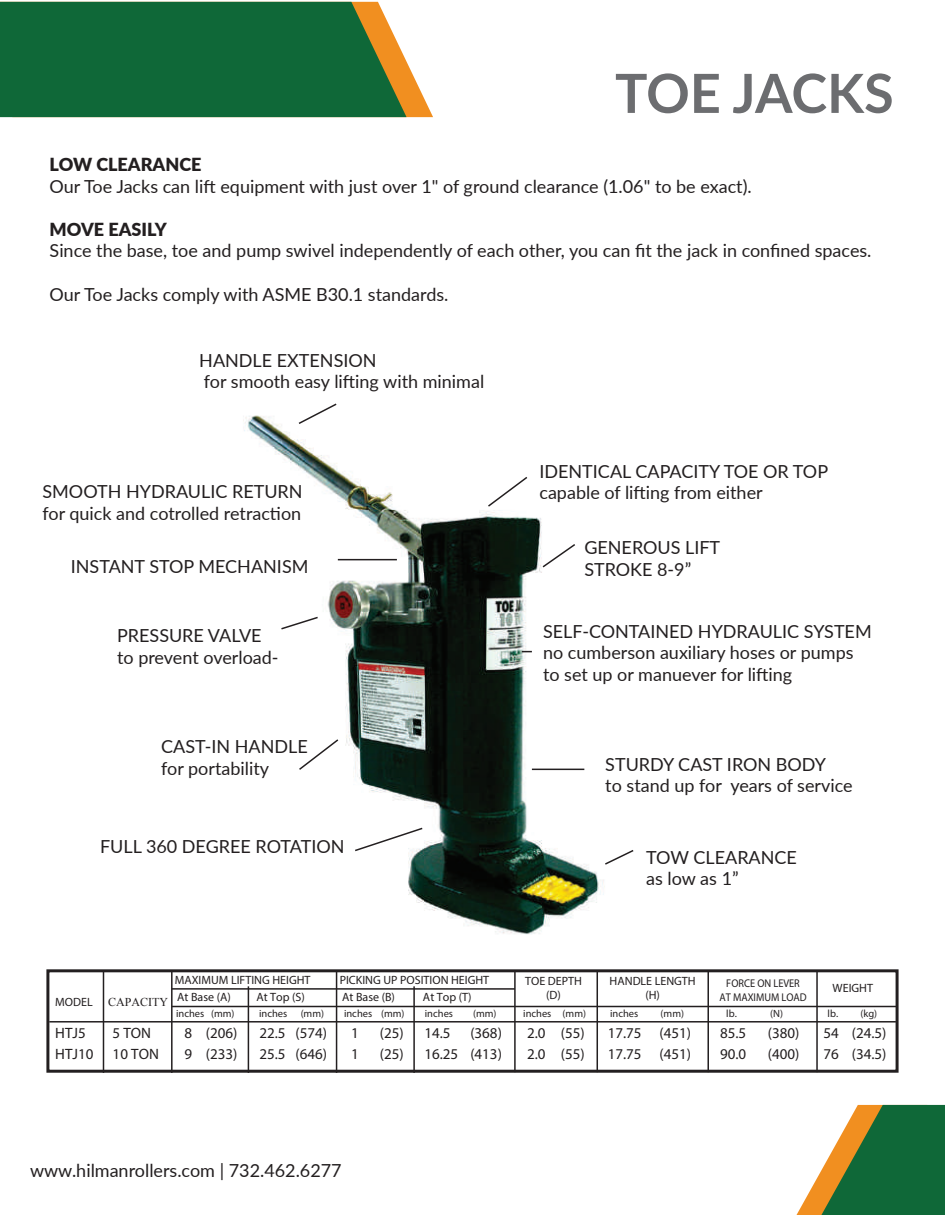
<style>
.page{position:relative;width:945px;height:1215px;background:#fff}
.page>*{position:absolute;margin:0;border:0;box-sizing:border-box;transform-origin:0 0}
.t1{font:700 54px "Lato";letter-spacing:-.005em;color:#6c6d70}
.t2{font:18px/21.6px "Lato";color:#231f20}
.t3{font:900 18px "Lato";color:#231f20}
.t4{font:15px "Myriad Pro";color:#231f20}
.t5{font:12px/14.4px "Myriad Pro";color:#231f20;text-align:center}
.t6{font:12px "Times New Roman";color:#231f20}
.t7{font:11.25px/13.5px "Myriad Pro";color:#231f20;text-align:center;scale:.92 1}
.t8{font:10.5px "Myriad Pro";color:#231f20}
</style>
<div class="page">
<img style="left:173px;top:415px;width:554px;height:597px">
<svg style="left:297px;top:403px;width:41px;height:22px"></svg>
<svg style="left:280px;top:616px;width:39px;height:15px"></svg>
<hr style="left:338px;top:559px;width:59px;height:1px;background:#231f20">
<svg style="left:541px;top:543px;width:36px;height:26px"></svg>
<svg style="left:486px;top:475px;width:43px;height:33px"></svg>
<hr style="left:532px;top:769px;width:52px;height:1px;background:#231f20">
<svg style="left:603px;top:849px;width:32px;height:17px"></svg>
<svg style="left:353px;top:827px;width:71px;height:25px"></svg>
<svg style="left:297px;top:738px;width:43px;height:33px"></svg>
<svg style="left:407px;top:63px;width:26px;height:54px"></svg>
<div style="left:0;top:2px;width:407px;height:115px;background:#0f6838"></div>
<svg style="left:796px;top:1105px;width:149px;height:110px"></svg>
<div style="left:46px;top:969px;width:853px;height:104px;border:3px solid #231f20"></div>
<hr style="left:49px;top:1021px;width:847px;height:2px;background:#231f20">
<hr style="left:172px;top:1006px;width:725px;height:1px;background:#231f20">
<hr style="left:172px;top:988px;width:343px;height:2px;background:#231f20">
<hr style="left:103px;top:972px;width:1px;height:101px;background:#231f20">
<hr style="left:171px;top:972px;width:2px;height:101px;background:#231f20">
<hr style="left:336px;top:972px;width:1px;height:101px;background:#231f20">
<hr style="left:413px;top:986px;width:2px;height:87px;background:#231f20">
<hr style="left:248px;top:986px;width:1px;height:87px;background:#231f20">
<hr style="left:514px;top:972px;width:2px;height:100px;background:#231f20">
<hr style="left:597px;top:972px;width:1px;height:100px;background:#231f20">
<hr style="left:707px;top:972px;width:2px;height:100px;background:#231f20">
<hr style="left:816px;top:972px;width:2px;height:100px;background:#231f20">
<h1 class="t1" style="left:615px;top:54px;width:280px">TOE JACKS</h1>
<p class="t3" style="left:50px;top:151px;width:153px">LOW CLEARANCE</p>
<p class="t2" style="left:50px;top:174px;width:704px">Our Toe Jacks can lift equipment with just over 1" of ground clearance (1.06" to be exact).</p>
<p class="t3" style="left:50px;top:216px;width:119px">MOVE EASILY</p>
<p class="t2" style="left:50px;top:239px;width:823px">Since the base, toe and pump swivel independently of each other, you can fit the jack in confined spaces.</p>
<p class="t2" style="left:50px;top:282px;width:400px">Our Toe Jacks comply with ASME B30.1 standards.</p>
<p class="t2" style="left:199px;top:349px;width:286px">HANDLE EXTENSION<br>for smooth easy lifting with minimal</p>
<p class="t2" style="left:43px;top:480px;width:262px">SMOOTH HYDRAULIC RETURN for quick and cotrolled retraction</p>
<p class="t2" style="left:71px;top:555px;width:239px">INSTANT STOP MECHANISM</p>
<p class="t2" style="left:117px;top:624px;width:163px">PRESSURE VALVE to prevent overload-</p>
<p class="t2" style="left:161px;top:735px;width:148px">CAST-IN HANDLE for portability</p>
<p class="t2" style="left:100px;top:835px;width:246px">FULL 360 DEGREE ROTATION</p>
<p class="t2" style="left:539px;top:460px;width:290px">IDENTICAL CAPACITY TOE OR TOP capable of lifting from either</p>
<p class="t2" style="left:584px;top:536px;width:137px">GENEROUS LIFT<br>STROKE 8-9”</p>
<p class="t2" style="left:543px;top:619px;width:330px">SELF-CONTAINED HYDRAULIC SYSTEM no cumberson auxiliary hoses or pumps to set up or manuever for lifting</p>
<p class="t2" style="left:605px;top:752px;width:249px">STURDY CAST IRON BODY<br>to stand up for years of service</p>
<p class="t2" style="left:646px;top:846px;width:152px">TOW CLEARANCE as low as 1”</p>
<p class="t5" style="left:175px;top:972px;width:137px;line-height:16.5px;text-align:left">MAXIMUM LIFTING HEIGHT<br>At Base (A)</p>
<p class="t5" style="left:256px;top:989px;width:50px">At Top (S)</p>
<p class="t5" style="left:55px;top:994px;width:39px">MODEL</p>
<p class="t6" style="left:108px;top:993px;width:61px">CAPACITY</p>
<p class="t5" style="left:340px;top:972px;width:151px;line-height:16.5px;text-align:left">PICKING UP POSITION HEIGHT<br>At Base (B)</p>
<p class="t5" style="left:423px;top:989px;width:50px">At Top (T)</p>
<p class="t5" style="left:525px;top:974px;width:58px">TOE DEPTH (D)</p>
<p class="t5" style="left:610px;top:974px;width:88px">HANDLE LENGTH (H)</p>
<p class="t5" style="left:833px;top:981px;width:42px">WEIGHT</p>
<p class="t7" style="left:719px;top:977px;width:97px">FORCE ON LEVER<br>AT MAXIMUM LOAD</p>
<p class="t8" style="left:176px;top:1007px;width:60px">inches (mm)</p>
<p class="t8" style="left:259px;top:1007px;width:30px">inches</p>
<p class="t8" style="left:301px;top:1007px;width:25px">(mm)</p>
<p class="t8" style="left:610px;top:1007px;width:30px">inches</p>
<p class="t8" style="left:661px;top:1007px;width:25px">(mm)</p>
<p class="t8" style="left:726px;top:1007px;width:12px">lb.</p>
<p class="t8" style="left:770px;top:1007px;width:14px">(N)</p>
<p class="t8" style="left:828px;top:1007px;width:51px">lb. (kg)</p>
<p class="t8" style="left:344px;top:1007px;width:62px">inches (mm)</p>
<p class="t8" style="left:425px;top:1007px;width:30px">inches</p>
<p class="t8" style="left:473px;top:1007px;width:25px">(mm)</p>
<p class="t8" style="left:523px;top:1007px;width:64px">inches (mm)</p>
<p class="t4" style="left:55px;top:1024px;width:32px">HTJ5</p>
<p class="t4" style="left:113px;top:1024px;width:40px">5 TON</p>
<p class="t4" style="left:185px;top:1024px;width:54px">8 (206)</p>
<p class="t4" style="left:259px;top:1024px;width:69px">22.5 (574)</p>
<p class="t4" style="left:351px;top:1024px;width:9px">1</p>
<p class="t4" style="left:380px;top:1024px;width:25px">(25)</p>
<p class="t4" style="left:424px;top:1024px;width:28px">14.5</p>
<p class="t4" style="left:470px;top:1024px;width:33px">(368)</p>
<p class="t4" style="left:527px;top:1024px;width:59px">2.0 (55)</p>
<p class="t4" style="left:608px;top:1024px;width:85px">17.75 (451)</p>
<p class="t4" style="left:720px;top:1024px;width:28px">85.5</p>
<p class="t4" style="left:768px;top:1024px;width:33px">(380)</p>
<p class="t4" style="left:824px;top:1024px;width:64px">54 (24.5)</p>
<p class="t4" style="left:55px;top:1045px;width:40px">HTJ10</p>
<p class="t4" style="left:113px;top:1045px;width:48px">10 TON</p>
<p class="t4" style="left:185px;top:1045px;width:54px">9 (233)</p>
<p class="t4" style="left:259px;top:1045px;width:69px">25.5 (646)</p>
<p class="t4" style="left:351px;top:1045px;width:9px">1</p>
<p class="t4" style="left:380px;top:1045px;width:25px">(25)</p>
<p class="t4" style="left:424px;top:1045px;width:79px">16.25 (413)</p>
<p class="t4" style="left:527px;top:1045px;width:59px">2.0 (55)</p>
<p class="t4" style="left:608px;top:1045px;width:85px">17.75 (451)</p>
<p class="t4" style="left:720px;top:1045px;width:28px">90.0</p>
<p class="t4" style="left:768px;top:1045px;width:33px">(400)</p>
<p class="t4" style="left:824px;top:1045px;width:64px">76 (34.5)</p>
<p class="t2" style="left:30px;top:1159px;width:313px">www.hilmanrollers.com | 732.462.6277</p>
</div>
